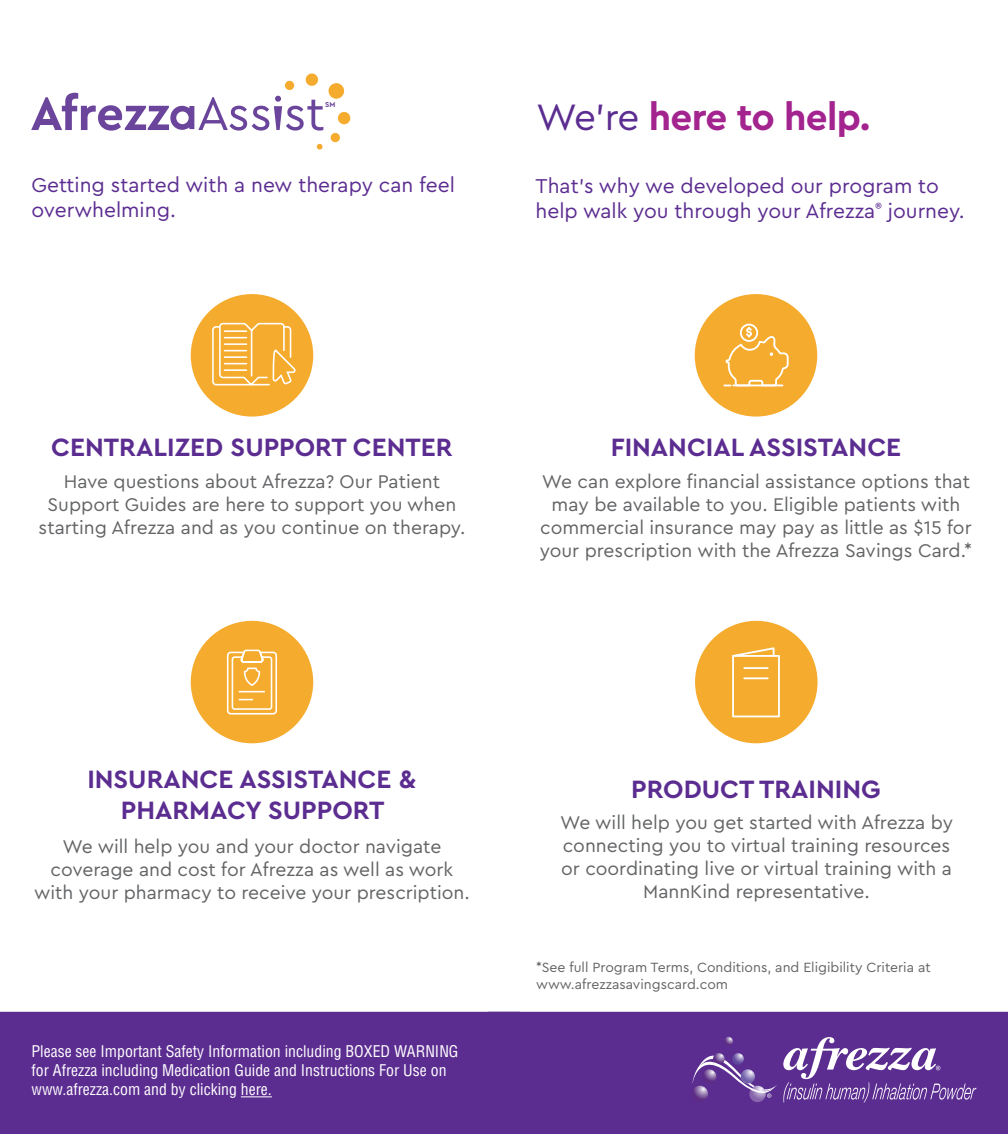
<style>
.page{position:relative;width:1008px;height:1134px;background:#fff}
.page>*{position:absolute;margin:0;border:0;box-sizing:border-box;transform-origin:0 0}
.t1{font:700 38.5px "Cera Pro";letter-spacing:-.02em;color:#a3238f}
.t2{font:700 26.25px/31.5px "Cera Pro";color:#5c2d91;text-align:center}
.t3{font:21px/25.2px "Cera Pro";color:#5c2d91}
.t4{font:19.25px/23.1px "Cera Pro";color:#636466;text-align:center}
.t5{font:condensed 15.75px/18.9px "Helvetica LT Pro";color:#fff}
.t6{font:14px/16.8px "Cera Pro";color:#636466}
.t7{font:700 7.52px "Cera Pro";color:#6b459b}
.s1{font-weight:400;color:#5c2d91}
</style>
<div class="page">
<div style="left:0;top:1012px;width:488px;height:122px;background:#5c2d91"></div>
<div style="left:488px;top:1012px;width:520px;height:122px;background:#5c2d91"></div>
<div style="left:191px;top:294px;width:122px;height:123px;background:#f5ab2e;border-radius:61px"></div>
<svg style="left:212px;top:322px;width:84px;height:64px"></svg>
<div style="left:695px;top:621px;width:123px;height:122px;background:#f5ab2e;border-radius:61px"></div>
<div style="left:732px;top:655px;width:48px;height:62px;border:2px solid #fff"></div>
<svg style="left:732px;top:647px;width:43px;height:11px"></svg>
<hr style="left:744px;top:667px;width:24px;height:2px;background:#fff">
<hr style="left:744px;top:677px;width:24px;height:2px;background:#fff">
<div style="left:695px;top:294px;width:122px;height:123px;background:#f5ab2e;border-radius:61px"></div>
<svg style="left:724px;top:294px;width:66px;height:93px"></svg>
<div style="left:191px;top:621px;width:122px;height:122px;background:#f5ab2e;border-radius:61px"></div>
<svg style="left:226px;top:649px;width:51px;height:66px"></svg>
<svg style="left:317px;top:144px;width:6px;height:6px"></svg>
<svg style="left:330px;top:133px;width:10px;height:10px"></svg>
<svg style="left:31px;top:74px;width:319px;height:57px"></svg>
<div style="left:38px;top:119px;width:16px;height:6px;background:#6b459b"></div>
<div style="left:692px;top:1086px;width:16px;height:16px;background:#5d2c85;border-radius:8px"></div>
<svg style="left:724px;top:1037px;width:9px;height:9px"></svg>
<svg style="left:749px;top:1086px;width:17px;height:16px"></svg>
<svg style="left:692px;top:1053px;width:85px;height:46px;background:#744ea1"></svg>
<svg style="left:783px;top:1037px;width:193px;height:65px;background:#7b56a6"></svg>
<hr style="left:241px;top:1096px;width:31px;height:1px;background:#fff">
<p class="t7" style="left:325px;top:100px;width:12px">SM</p>
<p class="t3" style="left:32px;top:171px;width:425px">Getting started with a new therapy can feel overwhelming.</p>
<h1 class="t1" style="left:536px;top:92px;width:336px"><span class="s1">We’re</span> here to help.</h1>
<p class="t3" style="left:536px;top:173px;width:431px">That’s why we developed our program to help walk you through your Afrezza<sup>®</sup> journey.</p>
<h2 class="t2" style="left:51px;top:431px;width:403px">CENTRALIZED SUPPORT CENTER</h2>
<h2 class="t2" style="left:611px;top:431px;width:292px">FINANCIAL ASSISTANCE</h2>
<p class="t4" style="left:39px;top:469px;width:428px">Have questions about Afrezza? Our Patient<br>Support Guides are here to support you when starting Afrezza and as you continue on therapy.</p>
<p class="t4" style="left:540px;top:469px;width:434px">We can explore financial assistance options that may be available to you. Eligible patients with commercial insurance may pay as little as $15 for your prescription with the Afrezza Savings Card.*</p>
<h2 class="t2" style="left:87px;top:762px;width:331px">INSURANCE ASSISTANCE &amp;<br>PHARMACY SUPPORT</h2>
<p class="t4" style="left:34px;top:834px;width:437px">We will help you and your doctor navigate coverage and cost for Afrezza as well as work with your pharmacy to receive your prescription.</p>
<p class="t5" style="left:32px;top:1042px;width:429px">Please see Important Safety Information including BOXED WARNING for Afrezza including Medication Guide and Instructions For Use on www.afrezza.com and by clicking here.</p>
<h2 class="t2" style="left:631px;top:772px;width:251px">PRODUCT TRAINING</h2>
<p class="t4" style="left:560px;top:810px;width:395px">We will help you get started with Afrezza by connecting you to virtual training resources or coordinating live or virtual training with a MannKind representative.</p>
<p class="t6" style="left:536px;top:958px;width:396px">*See full Program Terms, Conditions, and Eligibility Criteria at www.afrezzasavingscard.com</p>
</div>
